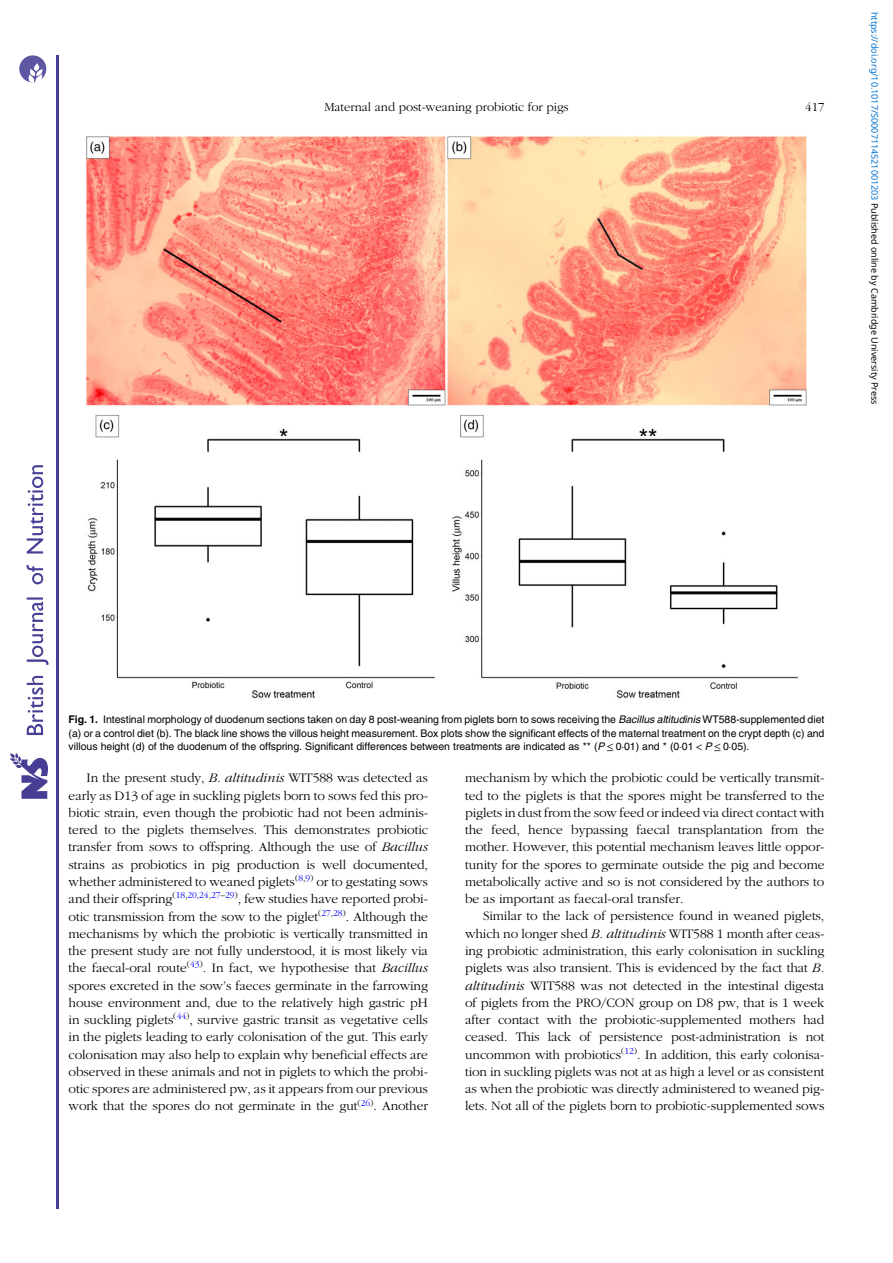
<style>
.page{position:relative;width:893px;height:1263px;background:#fff}
.page>*{position:absolute;margin:0;border:0;box-sizing:border-box;transform-origin:0 0}
.t1{font:13.5px/17.2px "Adv OT777 cf 4 fb";color:#000;text-align:justify}
.t2{font:12.75px "Adv OT777 cf 4 fb";color:#000}
.t3{font:10.5px/13.5px "Adv OT82 c 4 f 4 c 4";color:#000;text-align:justify}
.t4{font:9px "Noto Sans";color:#0172cf}
.s1{color:#000}
.s2{font-family:"Adv O Tf 3919 c 9 c.B"}
.s3{font-family:"Adv OT7 a 027 dc 5.I"}
.s4{font-family:"Adv OT8608 a 8 d 1"}
.s5{font-family:"Adv OT4 e 1564 e 8.I"}
.s6{font-style:inherit}
</style>
<div class="page">
<hr style="left:56px;top:55px;width:2px;height:1153px;background:#463f95">
<svg style="left:10px;top:753px;width:38px;height:46px"></svg>
<svg style="left:26px;top:465px;width:23px;height:270px"></svg>
<svg style="left:19px;top:55px;width:27px;height:27px"></svg>
<img style="left:86px;top:135px;width:721px;height:564px">
<p class="t2" style="left:324px;top:102px;width:246px">Maternal and post-weaning probiotic for pigs</p>
<p class="t2" style="left:805px;top:102px;width:21px">417</p>
<p class="t4" style="left:881px;top:12px;width:394px;rotate:90deg">https://doi.org/10.1017/S0007114521001203 <span class="s1">Published online by Cambridge University Press</span></p>
<p class="t3" style="left:69px;top:714px;width:757px"><span class="s2">Fig. 1.</span> Intestinal morphology of duodenum sections taken on day 8 post-weaning from piglets born to sows receiving the <span class="s3">Bacillus altitudinis</span> WT588-supplemented diet (a) or a control diet (b). The black line shows the villous height measurement. Box plots show the significant effects of the maternal treatment on the crypt depth (c) and villous height (d) of the duodenum of the offspring. Significant differences between treatments are indicated as ** (<span class="s3">P</span> <span class="s4">≤</span> 0<span class="s4">·</span>01) and * (0<span class="s4">·</span>01 <span class="s4">&lt;</span> <span class="s3">P</span> <span class="s4">≤</span> 0<span class="s4">·</span>05).</p>
<p class="t1" style="left:69px;top:770px;width:361px;text-indent:18px">In the present study, <span class="s5">B. altitudinis</span> WIT588 was detected as early as D13 of age in suckling piglets born to sows fed this pro&shy;biotic strain, even though the probiotic had not been adminis&shy;tered to the piglets themselves. This demonstrates probiotic transfer from sows to offspring. Although the use of <span class="s5">Bacillus </span>strains as probiotics in pig production is well documented, whether administered to weaned piglets<sup>(</sup><sup>8</sup><sup>,</sup><sup>9</sup><sup>)</sup> or to gestating sows and their offspring<sup>(</sup><sup>18</sup><sup>,</sup><sup>20</sup><sup>,</sup><sup>24</sup><sup>,</sup><sup>27</sup><sup>–</sup><sup>29</sup><sup>)</sup>, few studies have reported probi&shy;otic transmission from the sow to the piglet<sup>(</sup><sup>27</sup><sup>,</sup><sup>28</sup><sup>)</sup>. Although the mechanisms by which the probiotic is vertically transmitted in the present study are not fully understood, it is most likely via the faecal-oral route<sup>(</sup><sup>43</sup><sup>)</sup>. In fact, we hypothesise that <span class="s5">Bacillus </span>spores excreted in the sow<span class="s6">’</span>s faeces germinate in the farrowing house environment and, due to the relatively high gastric pH in suckling piglets<sup>(</sup><sup>44</sup><sup>)</sup>, survive gastric transit as vegetative cells in the piglets leading to early colonisation of the gut. This early colonisation may also help to explain why beneficial effects are observed in these animals and not in piglets to which the probi&shy;otic spores are administered pw, as it appears from our previous work that the spores do not germinate in the gut<sup>(</sup><sup>26</sup><sup>)</sup>. Another</p>
<p class="t1" style="left:465px;top:770px;width:361px">mechanism by which the probiotic could be vertically transmit&shy;ted to the piglets is that the spores might be transferred to the piglets in dust from the sow feed or indeed via direct contact with the feed, hence bypassing faecal transplantation from the mother. However, this potential mechanism leaves little oppor&shy;tunity for the spores to germinate outside the pig and become metabolically active and so is not considered by the authors to be as important as faecal-oral transfer.</p>
<p class="t1" style="left:465px;top:909px;width:361px;text-indent:18px">Similar to the lack of persistence found in weaned piglets, which no longer shed <span class="s5">B. altitudinis</span> WIT588 1 month after ceas&shy;ing probiotic administration, this early colonisation in suckling piglets was also transient. This is evidenced by the fact that <span class="s5">B. altitudinis</span> WIT588 was not detected in the intestinal digesta of piglets from the PRO/CON group on D8 pw, that is 1 week after contact with the probiotic-supplemented mothers had ceased. This lack of persistence post-administration is not uncommon with probiotics<sup>(</sup><sup>12</sup><sup>)</sup>. In addition, this early colonisa&shy;tion in suckling piglets was not at as high a level or as consistent as when the probiotic was directly administered to weaned pig&shy;lets. Not all of the piglets born to probiotic-supplemented sows</p>
</div>
